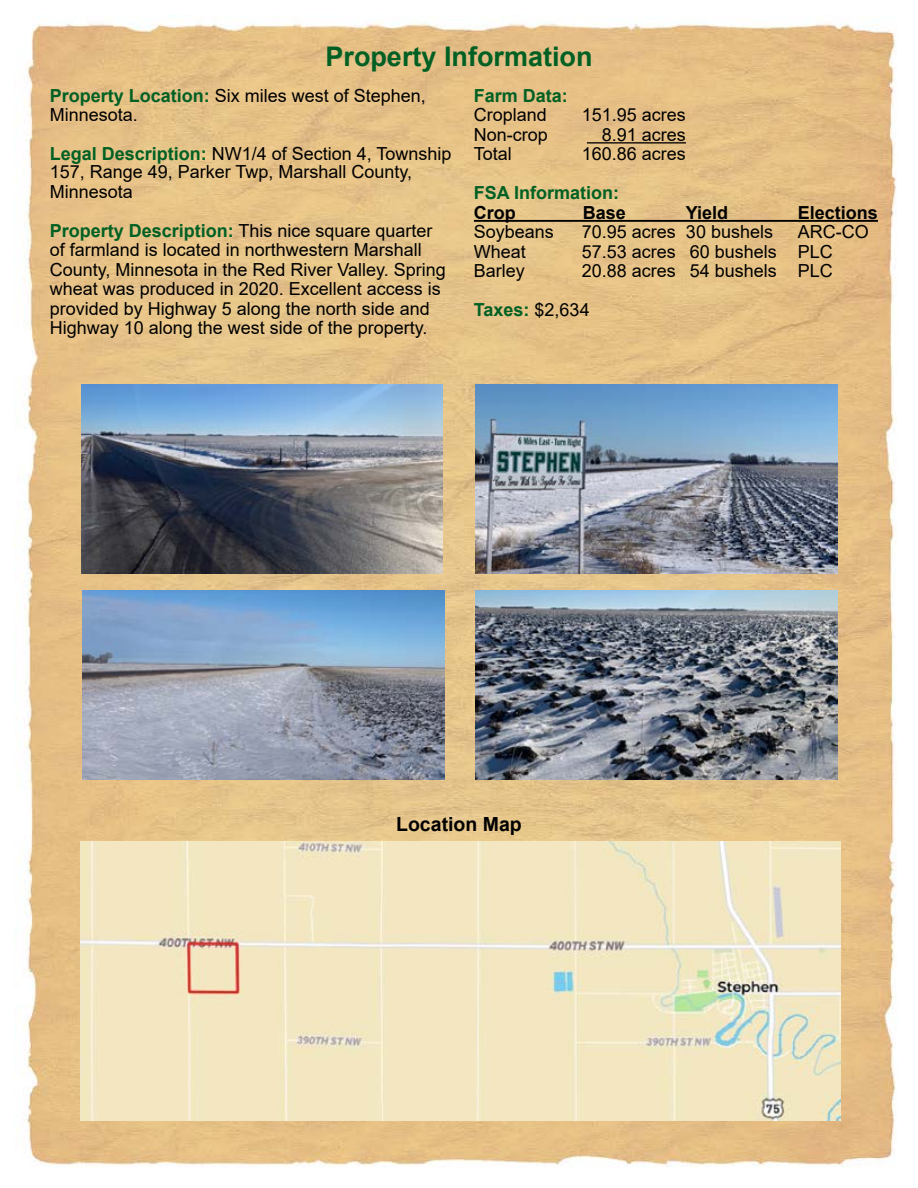
<style>
.page{position:relative;width:918px;height:1188px;background:#fff}
.page>*{position:absolute;margin:0;border:0;box-sizing:border-box;transform-origin:0 0}
.t1{font:700 27px "Arial";color:#006023}
.t2{font:700 19.5px "Arial";color:#000}
.t3{font:18px/19.5px "Arial";color:#000}
.t4{font:700 18px "Arial";color:#006023}
.t5{font:700 18px "Arial";color:#000}
.s1{font-weight:700;color:#006023}
</style>
<div class="page">
<img style="left:14px;top:15px;width:882px;height:1152px">
<hr style="left:587px;top:142px;width:99px;height:2px;background:#000">
<hr style="left:474px;top:220px;width:404px;height:2px;background:#000">
<img style="left:81px;top:842px;width:759px;height:278px">
<img style="left:81px;top:384px;width:362px;height:190px">
<img style="left:82px;top:590px;width:362px;height:190px">
<img style="left:475px;top:384px;width:362px;height:190px">
<img style="left:475px;top:590px;width:362px;height:190px">
<h1 class="t1" style="left:325px;top:38px;width:269px">Property Information</h1>
<p class="t3" style="left:50px;top:86px;width:378px"><span class="s1">Property Location:</span> Six miles west of Stephen,<br>Minnesota.</p>
<p class="t3" style="left:50px;top:145px;width:403px;line-height:18.8px"><span class="s1">Legal Description:</span> NW1/4 of Section 4, Township<br>157, Range 49, Parker Twp, Marshall County,<br>Minnesota</p>
<p class="t3" style="left:50px;top:221px;width:398px"><span class="s1">Property Description:</span> This nice square quarter of farmland is located in northwestern Marshall County, Minnesota in the Red River Valley. Spring wheat was produced in 2020. Excellent access is provided by Highway 5 along the north side and Highway 10 along the west side of the property.</p>
<p class="t4" style="left:474px;top:83px;width:96px">Farm Data:</p>
<p class="t3" style="left:474px;top:105px;width:75px">Cropland</p>
<p class="t3" style="left:582px;top:105px;width:106px">151.95 acres</p>
<p class="t3" style="left:474px;top:125px;width:76px">Non-crop</p>
<p class="t3" style="left:602px;top:125px;width:86px">8.91 acres</p>
<p class="t3" style="left:474px;top:144px;width:40px">Total</p>
<p class="t3" style="left:582px;top:144px;width:106px">160.86 acres</p>
<p class="t4" style="left:474px;top:180px;width:147px">FSA Information:</p>
<p class="t5" style="left:474px;top:200px;width:43px">Crop</p>
<p class="t5" style="left:583px;top:200px;width:45px">Base</p>
<p class="t5" style="left:686px;top:200px;width:44px">Yield</p>
<p class="t5" style="left:798px;top:200px;width:82px">Elections</p>
<p class="t3" style="left:474px;top:222px;width:82px">Soybeans</p>
<p class="t3" style="left:582px;top:222px;width:193px">70.95 acres 30 bushels</p>
<p class="t3" style="left:798px;top:222px;width:72px">ARC-CO</p>
<p class="t3" style="left:474px;top:242px;width:54px">Wheat</p>
<p class="t3" style="left:582px;top:242px;width:253px">57.53 acres 60 bushels PLC</p>
<p class="t3" style="left:474px;top:261px;width:53px">Barley</p>
<p class="t3" style="left:474px;top:251px;width:361px;line-height:39px;text-indent:108px">20.88 acres 54 bushels PLC<br><span class="s1">Taxes:</span> $2,634</p>
<p class="t2" style="left:396px;top:811px;width:127px">Location Map</p>
</div>
